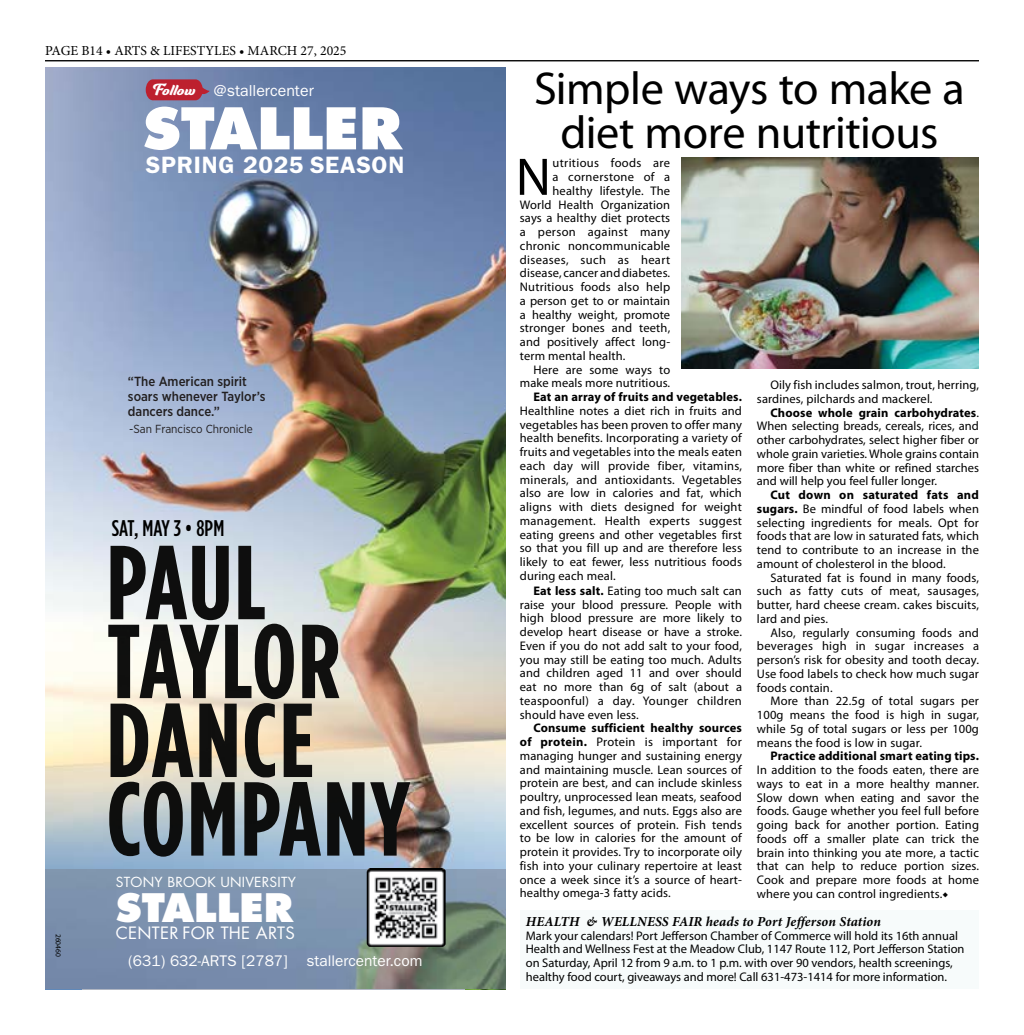
<style>
.page{position:relative;width:1024px;height:1035px;background:#fff}
.page>*{position:absolute;margin:0;border:0;box-sizing:border-box;transform-origin:0 0}
.t1{font:800 55.88px "Futura Std";color:#fff}
.t2{font:53.25px "Myriad Pro";color:#000}
.t3{font:46.25px/43.8px "Myriad Pro";letter-spacing:-.01em;color:#000;text-align:center}
.t4{font:800 38.25px "Futura Std";color:#fff}
.t5{font:600 23.75px "ITC Franklin Gothic Std";letter-spacing:.03em;color:#fff}
.t6{font:500 22.62px "Gotham Condensed";letter-spacing:.005em;color:#000}
.t7{font:16.5px "Futura Std";letter-spacing:.015em;color:#fff}
.t8{font:16px "ITC Franklin Gothic Std";color:#fff}
.t9{font:15.5px "ITC Franklin Gothic Std";color:#fff}
.t10{font:italic 700 13.75px "Minion Pro";letter-spacing:.01em;color:#000}
.t11{font:13.75px "Minion Pro";color:#000}
.t12{font:13.5px "Futura Std";letter-spacing:.015em;color:#fff}
.t13{font:500 13.25px/15.2px "Gotham Narrow";color:#221f20}
.t14{font:12.5px/13.8px "Myriad Pro";letter-spacing:.01em;color:#000;text-align:justify}
.t15{font:700 12.5px "Myriad Pro";letter-spacing:.01em;color:#000}
.t16{font:12.5px "Myriad Pro";letter-spacing:.03em;color:#000}
.t17{font:11.62px "Gotham Narrow";color:#221f20}
.t18{font:7.5px "Myriad Pro";color:#000}
.s1{font-family:"Ganache";font-size:17.38px}
.s2{font-weight:700}
.s3{font-family:"Minion Pro"}
</style>
<div class="page">
<hr style="left:45px;top:60px;width:934px;height:1px;background:#000">
<img style="left:46px;top:68px;width:459px;height:922px">
<hr style="left:82px;top:989px;width:383px;height:1px;background:#b0b6c2">
<img style="left:46px;top:869px;width:459px;height:120px">
<img style="left:367px;top:868px;width:79px;height:79px">
<img style="left:111px;top:546px;width:154px;height:74px">
<img style="left:108px;top:624px;width:231px;height:75px">
<img style="left:111px;top:703px;width:201px;height:74px">
<img style="left:109px;top:781px;width:301px;height:76px">
<svg style="left:146px;top:79px;width:64px;height:21px"></svg>
<img style="left:681px;top:158px;width:298px;height:211px">
<div style="left:520px;top:910px;width:458px;height:79px;background:#f7fbfb"></div>
<p class="t11" style="left:45px;top:41px;width:303px">PAGE B14 • ARTS &amp; LIFESTYLES • MARCH 27, 2025</p>
<p class="t8" style="left:153px;top:82px;width:162px"><span class="s1">Follow</span> @stallercenter</p>
<h1 class="t1" style="left:143px;top:93px;width:261px">STALLER</h1>
<h3 class="t5" style="left:146px;top:150px;width:260px">SPRING 2025 SEASON</h3>
<p class="t13" style="left:128px;top:373px;width:139px">“The American spirit soars whenever Taylor’s dancers dance.”</p>
<p class="t17" style="left:129px;top:421px;width:125px">-San Francisco Chronicle</p>
<h3 class="t6" style="left:112px;top:516px;width:114px">SAT, MAY 3 • 8PM</h3>
<p class="t18" style="left:63px;top:934px;width:25px;rotate:90deg">260460</p>
<p class="t12" style="left:116px;top:874px;width:182px">STONY BROOK UNIVERSITY</p>
<h3 class="t4" style="left:116px;top:883px;width:179px">STALLER</h3>
<h3 class="t7" style="left:116px;top:923px;width:180px">CENTER FOR THE ARTS</h3>
<p class="t9" style="left:128px;top:951px;width:296px">(631) 632-ARTS [2787] stallercenter.com</p>
<h3 class="t3" style="left:534px;top:66px;width:432px">Simple ways to make a diet more nutritious</h3>
<h2 class="t2" style="left:516px;top:144px;width:37px">N</h2>
<p class="t16" style="left:552px;top:155px;width:119px">utritious foods are</p>
<p class="t14" style="left:552px;top:170px;width:119px">a cornerstone of a</p>
<p class="t14" style="left:552px;top:184px;width:119px">healthy lifestyle. The</p>
<p class="t14" style="left:520px;top:197px;width:152px">World Health Organization</p>
<p class="t14" style="left:520px;top:211px;width:152px">says a healthy diet protects</p>
<p class="t16" style="left:520px;top:224px;width:152px">a person against many</p>
<p class="t14" style="left:520px;top:239px;width:152px">chronic noncommunicable</p>
<p class="t16" style="left:520px;top:252px;width:152px">diseases, such as heart</p>
<p class="t14" style="left:520px;top:266px;width:152px">disease, cancer and diabetes.</p>
<p class="t14" style="left:520px;top:280px;width:152px">Nutritious foods also help</p>
<p class="t14" style="left:520px;top:294px;width:152px">a person get to or maintain</p>
<p class="t14" style="left:520px;top:307px;width:152px">a healthy weight, promote</p>
<p class="t14" style="left:520px;top:321px;width:152px">stronger bones and teeth,</p>
<p class="t14" style="left:520px;top:335px;width:152px">and positively affect long-</p>
<p class="t14" style="left:520px;top:349px;width:107px">term mental health.</p>
<p class="t14" style="left:533px;top:362px;width:138px">Here are some ways to</p>
<p class="t14" style="left:520px;top:376px;width:152px">make meals more nutritious.</p>
<p class="t15" style="left:533px;top:389px;width:210px">Eat an array of fruits and vegetables.</p>
<p class="t14" style="left:520px;top:404px;width:224px">Healthline notes a diet rich in fruits and vegetables has been proven to offer many health benefits. Incorporating a variety of fruits and vegetables into the meals eaten each day will provide fiber, vitamins, minerals, and antioxidants. Vegetables also are low in calories and fat, which aligns with diets designed for weight management. Health experts suggest eating greens and other vegetables first so that you fill up and are therefore less likely to eat fewer, less nutritious foods during each meal.</p>
<p class="t14" style="left:520px;top:584px;width:224px;text-indent:13px"><span class="s2">Eat less salt.</span> Eating too much salt can raise your blood pressure. People with high blood pressure are more likely to develop heart disease or have a stroke.<br>Even if you do not add salt to your food, you may still be eating too much. Adults and children aged 11 and over should eat no more than 6g of salt (about a teaspoonful) a day. Younger children should have even less.</p>
<p class="t14" style="left:520px;top:721px;width:224px;text-indent:13px"><span class="s2">Consume sufficient healthy sources of protein.</span> Protein is important for managing hunger and sustaining energy and maintaining muscle. Lean sources of protein are best, and can include skinless poultry, unprocessed lean meats, seafood and fish, legumes, and nuts. Eggs also are excellent sources of protein. Fish tends to be low in calories for the amount of protein it provides. Try to incorporate oily fish into your culinary repertoire at least once a week since it’s a source of heart&shy;healthy omega-3 fatty acids.</p>
<p class="t14" style="left:757px;top:378px;width:224px;text-indent:13px">Oily fish includes salmon, trout, herring, sardines, pilchards and mackerel.</p>
<p class="t14" style="left:757px;top:405px;width:224px;text-indent:13px"><span class="s2">Choose whole grain carbohydrates</span>.<br>When selecting breads, cereals, rices, and other carbohydrates, select higher fiber or whole grain varieties. Whole grains contain more fiber than white or refined starches and will help you feel fuller longer.</p>
<p class="t14" style="left:757px;top:488px;width:224px;text-indent:14px"><span class="s2">Cut down on saturated fats and sugars.</span> Be mindful of food labels when selecting ingredients for meals. Opt for foods that are low in saturated fats, which tend to contribute to an increase in the amount of cholesterol in the blood.</p>
<p class="t14" style="left:757px;top:570px;width:224px;text-indent:13px">Saturated fat is found in many foods, such as fatty cuts of meat, sausages, butter, hard cheese cream. cakes biscuits, lard and pies.</p>
<p class="t14" style="left:757px;top:625px;width:224px;text-indent:13px">Also, regularly consuming foods and beverages high in sugar increases a person’s risk for obesity and tooth decay.<br>Use food labels to check how much sugar foods contain.</p>
<p class="t14" style="left:757px;top:694px;width:224px;text-indent:13px">More than 22.5g of total sugars per 100g means the food is high in sugar, while 5g of total sugars or less per 100g means the food is low in sugar.</p>
<p class="t15" style="left:770px;top:748px;width:210px">Practice additional smart eating tips.</p>
<p class="t14" style="left:757px;top:763px;width:224px">In addition to the foods eaten, there are ways to eat in a more healthy manner.<br>Slow down when eating and savor the foods. Gauge whether you feel full before going back for another portion. Eating foods off a smaller plate can trick the brain into thinking you ate more, a tactic that can help to reduce portion sizes.<br>Cook and prepare more foods at home where you can control ingredients.<span class="s3">◆</span></p>
<p class="t10" style="left:526px;top:912px;width:357px">HEALTH &amp; WELLNESS FAIR heads to Port Jefferson Station</p>
<p class="t14" style="left:526px;top:928px;width:440px;text-align:left">Mark your calendars! Port Jefferson Chamber of Commerce will hold its 16th annual Health and Wellness Fest at the Meadow Club, 1147 Route 112, Port Jefferson Station on Saturday, April 12 from 9 a.m. to 1 p.m. with over 90 vendors, health screenings, healthy food court, giveaways and more! Call 631-473-1414 for more information.</p>
</div>
